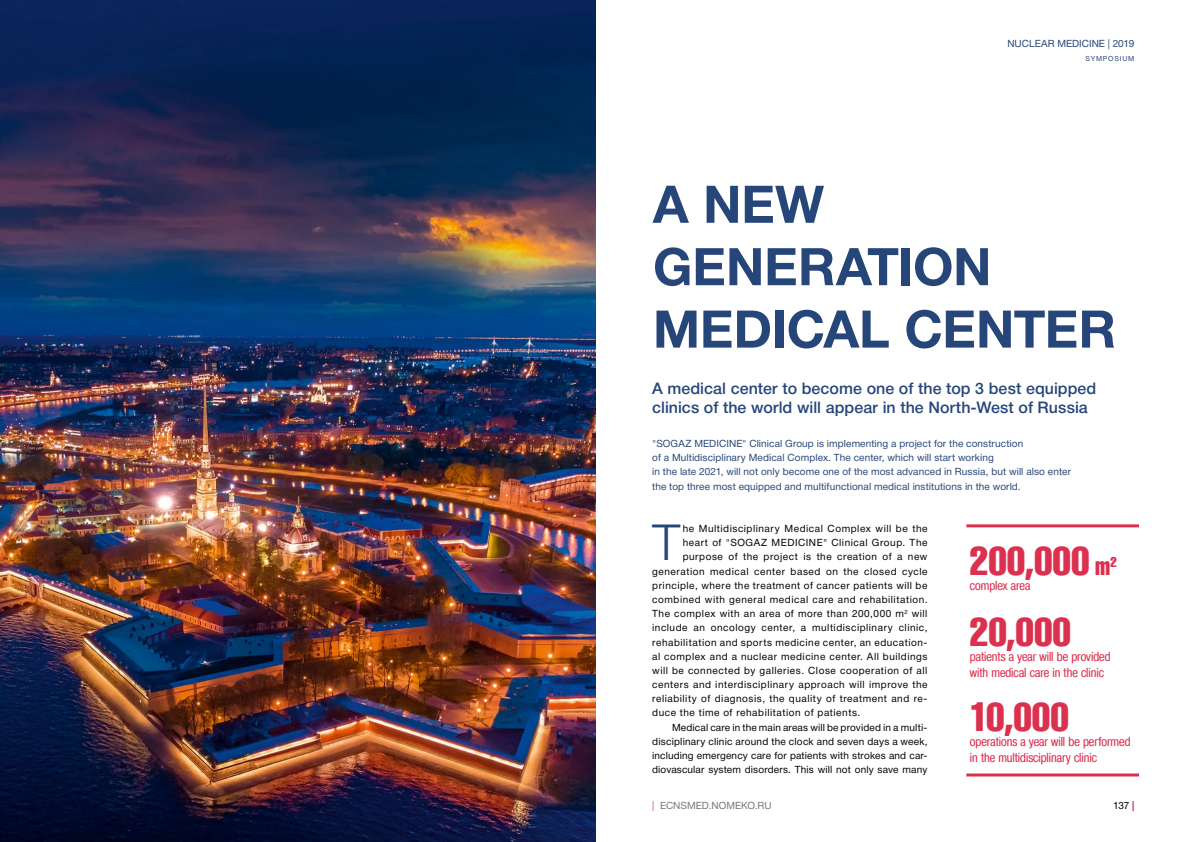
<style>
.page{position:relative;width:1191px;height:842px;background:#fff}
.page>*{position:absolute;margin:0;border:0;box-sizing:border-box;transform-origin:0 0}
.t1{font:700 52px/62.4px "Helvetica Neue Cyr";letter-spacing:-.005em;color:#26467a}
.t2{font:300 49.8px "Helvetica Neue Cyr";color:#26467a}
.t3{font:40px "A1012 Helvetika Co Mpress";color:#dc304f}
.t4{font:500 16px/19.2px "Helvetica Neue Cyr";letter-spacing:.005em;color:#26467a}
.t5{font:condensed 13px/15.6px "A1011 Helvetika";color:#dc304f}
.t6{font:10px "Helvetica Neue Cyr";letter-spacing:.055em;color:#000}
.t7{font:10px/14.2px "Helvetica Neue Cyr";letter-spacing:.01em;color:#26467a}
.t8{font:10px "Helvetica Neue Cyr";letter-spacing:.015em;color:#000}
.t9{font:10px "Helvetica Neue Cyr";letter-spacing:.025em;color:#000}
.t10{font:10px "Helvetica Neue Cyr";color:#000}
.t11{font:7px "Helvetica Neue Cyr";letter-spacing:.11em;color:#26467a}
.s1{font-weight:700;color:#dc304f}
.s2{font-size:24px}
</style>
<div class="page">
<hr style="left:966px;top:524px;width:173px;height:3px;background:#dc304f">
<hr style="left:966px;top:773px;width:173px;height:3px;background:#dc304f">
<img style="left:0;top:0;width:595px;height:842px">
<p class="t7" style="left:1007px;top:36px;width:128px">NUCLEAR MEDICINE | 2019</p>
<p class="t11" style="left:1085px;top:55px;width:50px">SYMPOSIUM</p>
<h1 class="t1" style="left:653px;top:174px;width:464px">A NEW<br>GENERATION<br>MEDICAL CENTER</h1>
<h3 class="t4" style="left:652px;top:379px;width:445px">A medical center to become one of the top 3 best equipped clinics of the world will appear in the North-West of Russia</h3>
<p class="t7" style="left:652px;top:436px;width:420px">"SOGAZ MEDICINE" Clinical Group is implementing a project for the construction<br>of a Multidisciplinary Medical Complex. The center, which will start working<br>in the late 2021, will not only become one of the most advanced in Russia, but will also enter the top three most equipped and multifunctional medical institutions in the world.</p>
<h2 class="t2" style="left:652px;top:515px;width:29px">T</h2>
<p class="t6" style="left:682px;top:523px;width:246px">he Multidisciplinary Medical Complex will be the</p>
<p class="t6" style="left:682px;top:537px;width:246px">heart of "SOGAZ MEDICINE" Clinical Group. The</p>
<p class="t6" style="left:682px;top:551px;width:246px">purpose of the project is the creation of a new</p>
<p class="t6" style="left:652px;top:566px;width:277px">generation medical center based on the closed cycle</p>
<p class="t6" style="left:652px;top:580px;width:277px">principle, where the treatment of cancer patients will be</p>
<p class="t6" style="left:652px;top:594px;width:277px">combined with general medical care and rehabilitation.</p>
<p class="t6" style="left:652px;top:608px;width:277px">The complex with an area of more than 200,000 m<sup>2</sup> will</p>
<p class="t6" style="left:652px;top:622px;width:277px">include an oncology center, a multidisciplinary clinic,</p>
<p class="t6" style="left:652px;top:636px;width:277px">rehabilitation and sports medicine center, an education-</p>
<p class="t6" style="left:652px;top:651px;width:277px">al complex and a nuclear medicine center. All buildings</p>
<p class="t6" style="left:652px;top:665px;width:277px">will be connected by galleries. Close cooperation of all</p>
<p class="t6" style="left:652px;top:679px;width:277px">centers and interdisciplinary approach will improve the</p>
<p class="t6" style="left:652px;top:693px;width:277px">reliability of diagnosis, the quality of treatment and re-</p>
<p class="t6" style="left:652px;top:707px;width:210px">duce the time of rehabilitation of patients.</p>
<p class="t8" style="left:672px;top:721px;width:257px">Medical care in the main areas will be provided in a multi-</p>
<p class="t9" style="left:652px;top:736px;width:277px">disciplinary clinic around the clock and seven days a week,</p>
<p class="t8" style="left:652px;top:750px;width:277px">including emergency care for patients with strokes and car-</p>
<p class="t8" style="left:652px;top:764px;width:277px">diovascular system disorders. This will not only save many</p>
<p class="t10" style="left:652px;top:800px;width:121px"><span class="s1">|</span> ECNSMED.NOMEKO.RU</p>
<h3 class="t3" style="left:970px;top:539px;width:148px">200,000 <span class="s2">m</span><sup>2</sup></h3>
<h3 class="t5" style="left:970px;top:578px;width:62px">complex area</h3>
<h3 class="t3" style="left:970px;top:610px;width:103px">20,000</h3>
<h3 class="t5" style="left:970px;top:649px;width:142px">patients a year will be provided with medical care in the clinic</h3>
<h3 class="t3" style="left:970px;top:695px;width:100px">10,000</h3>
<h3 class="t5" style="left:970px;top:734px;width:162px">operations a year will be performed in the multidisciplinary clinic</h3>
<p class="t6" style="left:1113px;top:800px;width:22px">137 <span class="s1">|</span></p>
</div>
